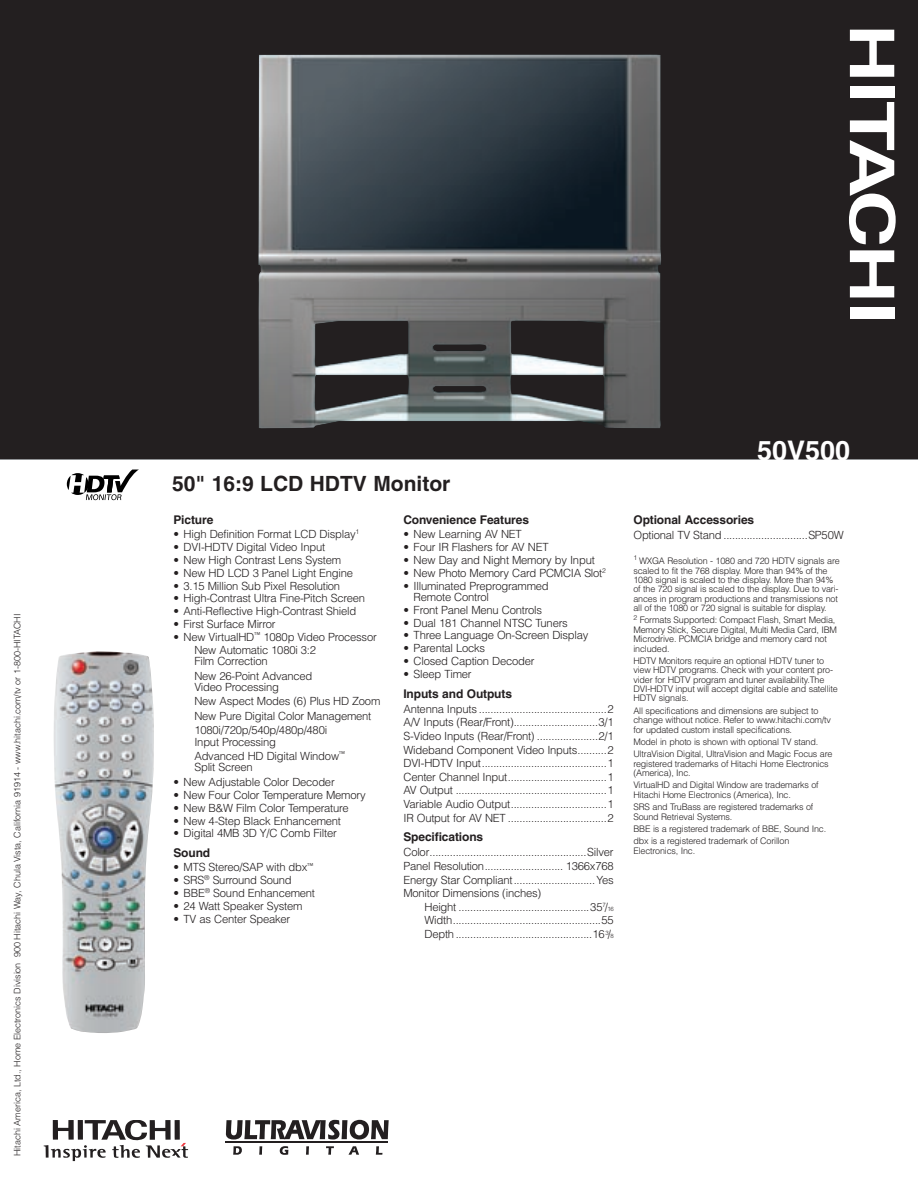
<style>
.page{position:relative;width:918px;height:1188px;background:#fff}
.page>*{position:absolute;margin:0;border:0;box-sizing:border-box;transform-origin:0 0}
.t1{font:700 27px "Helvetica";color:#fff}
.t2{font:700 21px "Helvetica";color:#231f20}
.t3{font:700 12px "Helvetica";letter-spacing:-.01em;color:#231f20}
.t4{font:300 11.25px/13.6px "Helvetica";letter-spacing:-.02em;color:#231f20}
.t5{font:300 9px/9.3px "Helvetica";letter-spacing:-.02em;color:#231f20}
.s1{font-size:6px}
</style>
<div class="page">
<div style="left:0;top:0;width:918px;height:459px;background:#231f20"></div>
<svg style="left:850px;top:30px;width:44px;height:47px"></svg>
<div style="left:850px;top:86px;width:44px;height:12px;background:#fff"></div>
<svg style="left:850px;top:250px;width:44px;height:47px"></svg>
<div style="left:850px;top:307px;width:44px;height:11px;background:#fff"></div>
<svg style="left:849px;top:102px;width:47px;height:142px"></svg>
<svg style="left:67px;top:470px;width:71px;height:30px"></svg>
<img style="left:54px;top:651px;width:100px;height:382px">
<svg style="left:226px;top:1120px;width:163px;height:20px"></svg>
<svg style="left:233px;top:1146px;width:9px;height:9px"></svg>
<svg style="left:259px;top:1146px;width:3px;height:9px"></svg>
<svg style="left:280px;top:1146px;width:8px;height:9px"></svg>
<svg style="left:306px;top:1146px;width:3px;height:9px"></svg>
<svg style="left:326px;top:1146px;width:8px;height:9px"></svg>
<svg style="left:348px;top:1146px;width:11px;height:9px"></svg>
<svg style="left:376px;top:1146px;width:6px;height:9px"></svg>
<hr style="left:226px;top:1142px;width:162px;height:1px;background:#231f20">
<svg style="left:44px;top:1120px;width:144px;height:41px"></svg>
<img style="left:258px;top:54px;width:404px;height:375px">
<p class="t5" style="left:12px;top:1156px;width:544px;rotate:-90deg">Hitachi America, Ltd., Home Electronics Division 900 Hitachi Way, Chula Vista, California 91914 - www.hitachi.com/tv or 1-800-HITACHI</p>
<h2 class="t2" style="left:172px;top:471px;width:280px">50" 16:9 LCD HDTV Monitor</h2>
<p class="t3" style="left:173px;top:512px;width:41px">Picture</p>
<p class="t4" style="left:173px;top:527px;width:187px">• High Definition Format LCD Display<sup>1</sup></p>
<p class="t4" style="left:173px;top:540px;width:153px">• DVI-HDTV Digital Video Input</p>
<p class="t4" style="left:173px;top:553px;width:169px">• New High Contrast Lens System</p>
<p class="t4" style="left:173px;top:566px;width:181px">• New HD LCD 3 Panel Light Engine</p>
<p class="t4" style="left:173px;top:578px;width:168px">• 3.15 Million Sub Pixel Resolution</p>
<p class="t4" style="left:173px;top:591px;width:193px">• High-Contrast Ultra Fine-Pitch Screen</p>
<p class="t4" style="left:173px;top:604px;width:185px">• Anti-Reflective High-Contrast Shield</p>
<p class="t4" style="left:173px;top:617px;width:104px">• First Surface Mirror</p>
<p class="t4" style="left:194px;top:630px;width:184px;line-height:12.9px;text-indent:-21px">• New VirtualHD<sup>™</sup> 1080p Video Processor<br>New Automatic 1080i 3:2</p>
<p class="t4" style="left:194px;top:654px;width:120px;line-height:14.5px">Film Correction<br>New 26-Point Advanced</p>
<p class="t4" style="left:194px;top:679px;width:187px;line-height:14.5px">Video Processing<br>New Aspect Modes (6) Plus HD Zoom<br>New Pure Digital Color Management<br>1080i/720p/540p/480p/480i</p>
<p class="t4" style="left:194px;top:734px;width:152px;line-height:14.5px">Input Processing<br>Advanced HD Digital Window<sup>™</sup></p>
<p class="t4" style="left:194px;top:760px;width:60px">Split Screen</p>
<p class="t4" style="left:173px;top:775px;width:163px">• New Adjustable Color Decoder</p>
<p class="t4" style="left:173px;top:788px;width:194px">• New Four Color Temperature Memory</p>
<p class="t4" style="left:173px;top:801px;width:177px">• New B&amp;W Film Color Temperature</p>
<p class="t4" style="left:173px;top:813px;width:169px">• New 4-Step Black Enhancement</p>
<p class="t4" style="left:173px;top:826px;width:165px">• Digital 4MB 3D Y/C Comb Filter</p>
<p class="t3" style="left:173px;top:845px;width:38px">Sound</p>
<p class="t4" style="left:173px;top:860px;width:142px">• MTS Stereo/SAP with dbx<sup>™</sup></p>
<p class="t4" style="left:173px;top:873px;width:120px">• SRS<sup>®</sup> Surround Sound</p>
<p class="t4" style="left:173px;top:886px;width:143px">• BBE<sup>®</sup> Sound Enhancement</p>
<p class="t4" style="left:173px;top:899px;width:131px">• 24 Watt Speaker System</p>
<p class="t4" style="left:173px;top:912px;width:118px">• TV as Center Speaker</p>
<p class="t3" style="left:403px;top:512px;width:127px">Convenience Features</p>
<p class="t4" style="left:403px;top:527px;width:120px">• New Learning AV NET</p>
<p class="t4" style="left:403px;top:540px;width:147px">• Four IR Flashers for AV NET</p>
<p class="t4" style="left:403px;top:553px;width:193px">• New Day and Night Memory by Input</p>
<p class="t4" style="left:403px;top:566px;width:204px">• New Photo Memory Card PCMCIA Slot<sup>2</sup></p>
<p class="t4" style="left:414px;top:580px;width:137px;line-height:11.2px;text-indent:-10px">• Illuminated Preprogrammed<br>Remote Control</p>
<p class="t4" style="left:403px;top:603px;width:140px">• Front Panel Menu Controls</p>
<p class="t4" style="left:403px;top:615px;width:166px">• Dual 181 Channel NTSC Tuners</p>
<p class="t4" style="left:403px;top:628px;width:187px">• Three Language On-Screen Display</p>
<p class="t4" style="left:403px;top:641px;width:83px">• Parental Locks</p>
<p class="t4" style="left:403px;top:654px;width:133px">• Closed Caption Decoder</p>
<p class="t4" style="left:403px;top:667px;width:70px">• Sleep Timer</p>
<p class="t3" style="left:403px;top:686px;width:110px">Inputs and Outputs</p>
<p class="t4" style="left:403px;top:702px;width:212px;text-align:justify">Antenna Inputs ............................................2<br>A/V Inputs (Rear/Front).............................3/1<br>S-Video Inputs (Rear/Front) .....................2/1<br>Wideband Component Video Inputs..........2<br>DVI-HDTV Input...........................................1<br>Center Channel Input..................................1<br>AV Output ....................................................1<br>Variable Audio Output.................................1<br>IR Output for AV NET ..................................2</p>
<p class="t3" style="left:403px;top:830px;width:81px">Specifications</p>
<p class="t4" style="left:403px;top:845px;width:212px;text-align:justify">Color......................................................Silver Panel Resolution........................... 1366x768<br>Energy Star Compliant............................Yes Monitor Dimensions (inches)</p>
<p class="t4" style="left:424px;top:900px;width:191px;text-align:justify">Height .............................................35<sup>7</sup>/<span class="s1">16<br></span>Width...................................................55<br>Depth...............................................16 <sup>3</sup>/<span class="s1">8</span></p>
<h1 class="t1" style="left:757px;top:434px;width:95px">50V500</h1>
<p class="t3" style="left:633px;top:512px;width:122px">Optional Accessories</p>
<p class="t4" style="left:633px;top:528px;width:212px">Optional TV Stand .............................SP50W</p>
<p class="t5" style="left:633px;top:556px;width:208px"><sup>1</sup> WXGA Resolution - 1080 and 720 HDTV signals are scaled to fit the 768 display. More than 94% of the 1080 signal is scaled to the display. More than 94% of the 720 signal is scaled to the display. Due to vari&shy;ances in program productions and transmissions not all of the 1080 or 720 signal is suitable for display.</p>
<p class="t5" style="left:633px;top:615px;width:205px"><sup>2</sup> Formats Supported: Compact Flash, Smart Media, Memory Stick, Secure Digital, Multi Media Card, IBM Microdrive. PCMCIA bridge and memory card not included.</p>
<p class="t5" style="left:633px;top:656px;width:206px">HDTV Monitors require an optional HDTV tuner to view HDTV programs. Check with your content pro&shy;vider for HDTV program and tuner availability.The DVI-HDTV input will accept digital cable and satellite HDTV signals.</p>
<p class="t5" style="left:633px;top:706px;width:199px">All specifications and dimensions are subject to change without notice. Refer to www.hitachi.com/tv for updated custom install specifications.</p>
<p class="t5" style="left:633px;top:735px;width:200px;line-height:12.3px">Model in photo is shown with optional TV stand.<br>UltraVision Digital, UltraVision and Magic Focus are</p>
<p class="t5" style="left:633px;top:759px;width:197px">registered trademarks of Hitachi Home Electronics (America), Inc.</p>
<p class="t5" style="left:633px;top:780px;width:187px">VirtualHD and Digital Window are trademarks of<br>Hitachi Home Electronics (America), Inc.</p>
<p class="t5" style="left:633px;top:802px;width:182px">SRS and TruBass are registered trademarks of<br>Sound Retrieval Systems.</p>
<p class="t5" style="left:633px;top:822px;width:194px;line-height:12.3px">BBE is a registered trademark of BBE, Sound Inc. dbx is a registered trademark of Corillon</p>
<p class="t5" style="left:633px;top:846px;width:63px">Electronics, Inc.</p>
</div>
